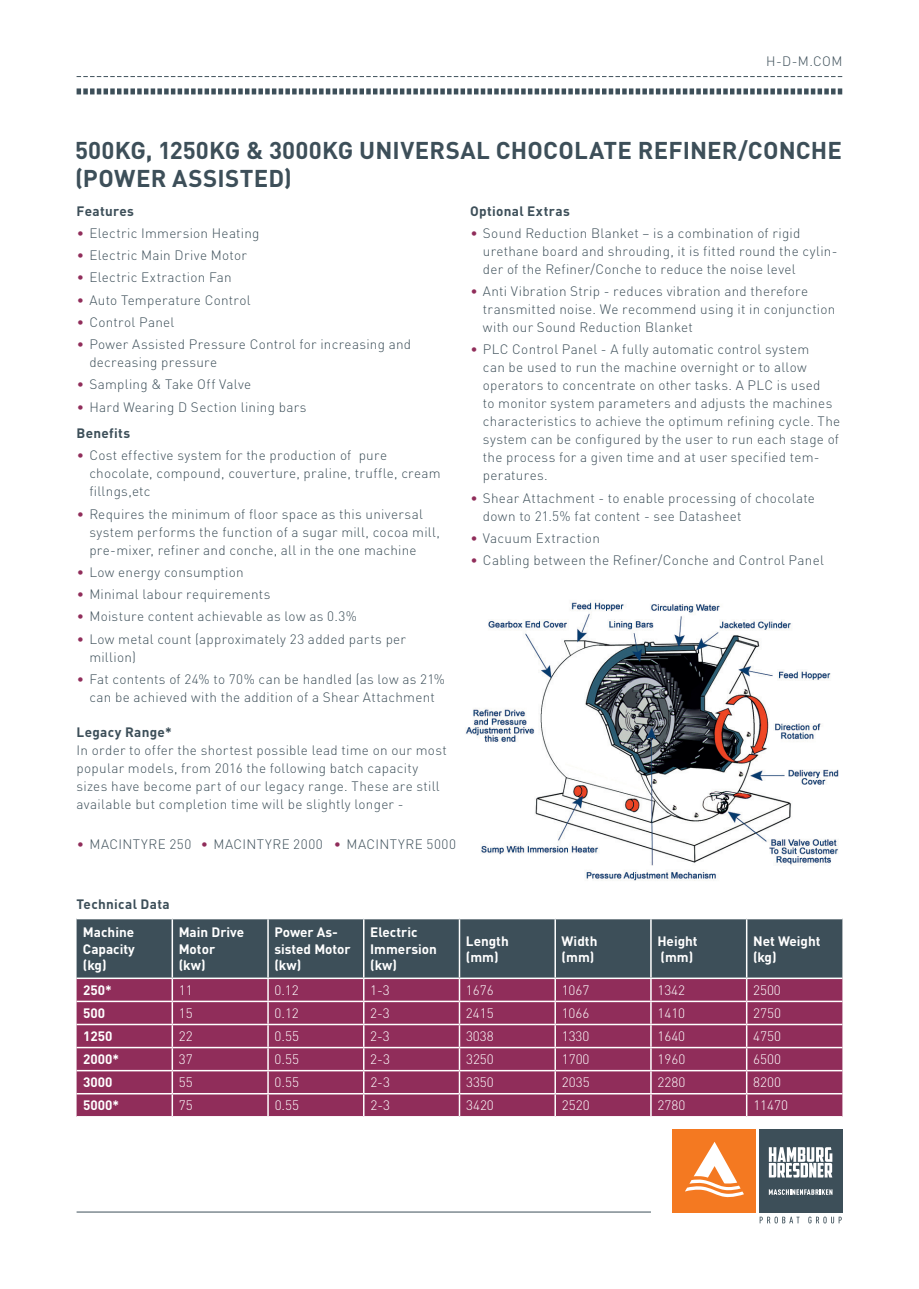
<style>
.page{position:relative;width:919px;height:1289px;background:#fff}
.page>*{position:absolute;margin:0;border:0;box-sizing:border-box;transform-origin:0 0}
.t1{font:700 24px/27.8px "DINOT";letter-spacing:.005em;color:#3d4f59}
.t2{font:300 13.5px/18px "DINOT";letter-spacing:.02em;color:#3d4f59}
.t3{font:300 13.5px "DINOT";color:#fff}
.t4{font:700 13.5px/16.2px "DINOT";color:#fff}
.t5{font:700 13.5px "DINOT";letter-spacing:.025em;color:#3d4f59}
.t6{font:300 13.5px "DINOT";letter-spacing:.04em;color:#3d4f59}
.s1{color:#902d5a}
.s2{font-weight:700}
</style>
<div class="page">
<svg style="left:77px;top:76px;width:765px;height:1px"></svg>
<svg style="left:77px;top:88px;width:765px;height:6px"></svg>
<hr style="left:77px;top:1211px;width:574px;height:1px;background:#3d4f59">
<div style="left:758px;top:1128px;width:84px;height:84px;background:#3d4f59"></div>
<svg style="left:768px;top:1147px;width:64px;height:30px"></svg>
<svg style="left:768px;top:1189px;width:64px;height:5px"></svg>
<div style="left:672px;top:1128px;width:83px;height:84px;background:#f47921"></div>
<svg style="left:685px;top:1142px;width:59px;height:55px"></svg>
<svg style="left:759px;top:1216px;width:40px;height:7px"></svg>
<svg style="left:808px;top:1216px;width:33px;height:7px"></svg>
<svg style="left:77px;top:919px;width:765px;height:197px;background:#7e4363"></svg>
<hr style="left:746px;top:1092px;width:96px;height:2px;background:#fff">
<hr style="left:745px;top:1094px;width:2px;height:22px;background:#fff">
<img style="left:465px;top:600px;width:374px;height:281px">
<p class="t2" style="left:766px;top:52px;width:78px">H-D-M.COM</p>
<h1 class="t1" style="left:75px;top:136px;width:768px">500KG, 1250KG &amp; 3000KG UNIVERSAL CHOCOLATE REFINER/CONCHE (POWER ASSISTED)</h1>
<p class="t5" style="left:470px;top:202px;width:101px">Optional Extras</p>
<p class="t2" style="left:483px;top:224px;width:356px;text-indent:-13px"><span class="s1">•</span> Sound Reduction Blanket – is a combination of rigid urethane board and shrouding, it is fitted round the cylin&shy;der of the Refiner/Conche to reduce the noise level</p>
<p class="t2" style="left:483px;top:282px;width:354px;text-indent:-13px"><span class="s1">•</span> Anti Vibration Strip - reduces vibration and therefore transmitted noise. We recommend using it in conjunction with our Sound Reduction Blanket</p>
<p class="t2" style="left:483px;top:340px;width:359px;text-indent:-13px"><span class="s1">•</span> PLC Control Panel - A fully automatic control system<br>can be used to run the machine overnight or to allow operators to concentrate on other tasks. A PLC is used<br>to monitor system parameters and adjusts the machines characteristics to achieve the optimum refining cycle. The system can be configured by the user to run each stage of the process for a given time and at user specified tem&shy;peratures.</p>
<p class="t2" style="left:483px;top:488px;width:333px;text-indent:-13px"><span class="s1">•</span> Shear Attachment - to enable processing of chocolate down to 21.5% fat content - see Datasheet</p>
<p class="t2" style="left:470px;top:529px;width:131px"><span class="s1">•</span> Vacuum Extraction</p>
<p class="t2" style="left:470px;top:551px;width:355px"><span class="s1">•</span> Cabling between the Refiner/Conche and Control Panel</p>
<p class="t5" style="left:77px;top:202px;width:59px">Features</p>
<p class="t2" style="left:77px;top:224px;width:184px"><span class="s1">•</span> Electric Immersion Heating</p>
<p class="t2" style="left:77px;top:246px;width:172px"><span class="s1">•</span> Electric Main Drive Motor</p>
<p class="t2" style="left:77px;top:268px;width:156px"><span class="s1">•</span> Electric Extraction Fan</p>
<p class="t2" style="left:77px;top:290px;width:175px"><span class="s1">•</span> Auto Temperature Control</p>
<p class="t2" style="left:77px;top:313px;width:99px"><span class="s1">•</span> Control Panel</p>
<p class="t2" style="left:89px;top:335px;width:323px;text-indent:-13px"><span class="s1">•</span> Power Assisted Pressure Control for increasing and decreasing pressure</p>
<p class="t2" style="left:77px;top:375px;width:176px"><span class="s1">•</span> Sampling &amp; Take Off Valve</p>
<p class="t2" style="left:77px;top:393px;width:231px;line-height:26.5px"><span class="s1">•</span> Hard Wearing D Section lining bars<br><span class="s2">Benefits</span></p>
<p class="t2" style="left:89px;top:446px;width:353px;text-indent:-13px"><span class="s1">•</span> Cost effective system for the production of pure chocolate, compound, couverture, praline, truffle, cream fillngs,etc</p>
<p class="t2" style="left:89px;top:504px;width:352px;text-indent:-13px"><span class="s1">•</span> Requires the minimum of floor space as this universal system performs the function of a sugar mill, cocoa mill, pre-mixer, refiner and conche, all in the one machine</p>
<p class="t2" style="left:77px;top:563px;width:168px"><span class="s1">•</span> Low energy consumption</p>
<p class="t2" style="left:77px;top:585px;width:195px"><span class="s1">•</span> Minimal labour requirements</p>
<p class="t2" style="left:77px;top:607px;width:282px"><span class="s1">•</span> Moisture content achievable as low as 0.3%</p>
<p class="t2" style="left:89px;top:629px;width:318px;text-indent:-13px"><span class="s1">•</span> Low metal count (approximately 23 added parts per million)</p>
<p class="t2" style="left:77px;top:670px;width:370px;text-align:center"><span class="s1">•</span> Fat contents of 24% to 70% can be handled (as low as 21% can be achieved with the addition of a Shear Attachment</p>
<p class="t5" style="left:77px;top:723px;width:97px">Legacy Range*</p>
<p class="t2" style="left:77px;top:740px;width:372px">In order to offer the shortest possible lead time on our most popular models, from 2016 the following batch capacity sizes have become part of our legacy range. These are still available but completion time will be slightly longer -</p>
<p class="t6" style="left:77px;top:835px;width:381px"><span class="s1">•</span> MACINTYRE 250 <span class="s1">•</span> MACINTYRE 2000 <span class="s1">•</span> MACINTYRE 5000</p>
<p class="t5" style="left:77px;top:894px;width:95px">Technical Data</p>
<p class="t4" style="left:83px;top:924px;width:53px;text-align:justify">Machine Capacity (kg)</p>
<p class="t4" style="left:179px;top:924px;width:67px">Main Drive<br>Motor (kw)</p>
<p class="t4" style="left:274px;top:924px;width:78px">Power As&shy;sisted Motor (kw)</p>
<p class="t4" style="left:370px;top:924px;width:68px">Electric<br>Immersion (kw)</p>
<p class="t4" style="left:466px;top:932px;width:44px">Length (mm)</p>
<p class="t4" style="left:561px;top:932px;width:37px">Width (mm)</p>
<p class="t4" style="left:657px;top:932px;width:42px">Height (mm)</p>
<p class="t4" style="left:753px;top:932px;width:69px">Net Weight (kg)</p>
<p class="t4" style="left:83px;top:981px;width:30px">250*</p>
<p class="t3" style="left:179px;top:981px;width:15px">11</p>
<p class="t3" style="left:274px;top:981px;width:26px">0.12</p>
<p class="t3" style="left:370px;top:981px;width:21px">1-3</p>
<p class="t3" style="left:466px;top:981px;width:29px">1676</p>
<p class="t3" style="left:561px;top:981px;width:29px">1067</p>
<p class="t3" style="left:657px;top:981px;width:29px">1342</p>
<p class="t3" style="left:753px;top:981px;width:29px">2500</p>
<p class="t4" style="left:83px;top:1004px;width:23px">500</p>
<p class="t3" style="left:179px;top:1004px;width:15px">15</p>
<p class="t3" style="left:274px;top:1004px;width:26px">0.12</p>
<p class="t3" style="left:370px;top:1004px;width:21px">2-3</p>
<p class="t3" style="left:466px;top:1004px;width:29px">2415</p>
<p class="t3" style="left:561px;top:1004px;width:29px">1066</p>
<p class="t3" style="left:657px;top:1004px;width:29px">1410</p>
<p class="t3" style="left:753px;top:1004px;width:29px">2750</p>
<p class="t4" style="left:83px;top:1027px;width:31px">1250</p>
<p class="t3" style="left:179px;top:1028px;width:15px">22</p>
<p class="t3" style="left:274px;top:1028px;width:26px">0.55</p>
<p class="t3" style="left:370px;top:1028px;width:21px">2-3</p>
<p class="t3" style="left:466px;top:1028px;width:29px">3038</p>
<p class="t3" style="left:561px;top:1028px;width:29px">1330</p>
<p class="t3" style="left:657px;top:1028px;width:29px">1640</p>
<p class="t3" style="left:753px;top:1028px;width:29px">4750</p>
<p class="t4" style="left:83px;top:1050px;width:37px">2000*</p>
<p class="t3" style="left:179px;top:1051px;width:15px">37</p>
<p class="t3" style="left:274px;top:1051px;width:26px">0.55</p>
<p class="t3" style="left:370px;top:1051px;width:21px">2-3</p>
<p class="t3" style="left:466px;top:1051px;width:29px">3250</p>
<p class="t3" style="left:561px;top:1051px;width:29px">1700</p>
<p class="t3" style="left:657px;top:1051px;width:29px">1960</p>
<p class="t3" style="left:753px;top:1051px;width:29px">6500</p>
<p class="t4" style="left:83px;top:1073px;width:31px">3000</p>
<p class="t3" style="left:179px;top:1074px;width:15px">55</p>
<p class="t3" style="left:274px;top:1074px;width:26px">0.55</p>
<p class="t3" style="left:370px;top:1074px;width:21px">2-3</p>
<p class="t3" style="left:466px;top:1074px;width:29px">3350</p>
<p class="t3" style="left:561px;top:1074px;width:29px">2035</p>
<p class="t3" style="left:657px;top:1074px;width:29px">2280</p>
<p class="t3" style="left:753px;top:1074px;width:29px">8200</p>
<p class="t4" style="left:83px;top:1097px;width:37px">5000*</p>
<p class="t3" style="left:179px;top:1097px;width:15px">75</p>
<p class="t3" style="left:275px;top:1097px;width:26px">0.55</p>
<p class="t3" style="left:370px;top:1097px;width:21px">2-3</p>
<p class="t3" style="left:466px;top:1097px;width:29px">3420</p>
<p class="t3" style="left:562px;top:1097px;width:29px">2520</p>
<p class="t3" style="left:657px;top:1097px;width:29px">2780</p>
<p class="t3" style="left:753px;top:1097px;width:36px">11470</p>
</div>
